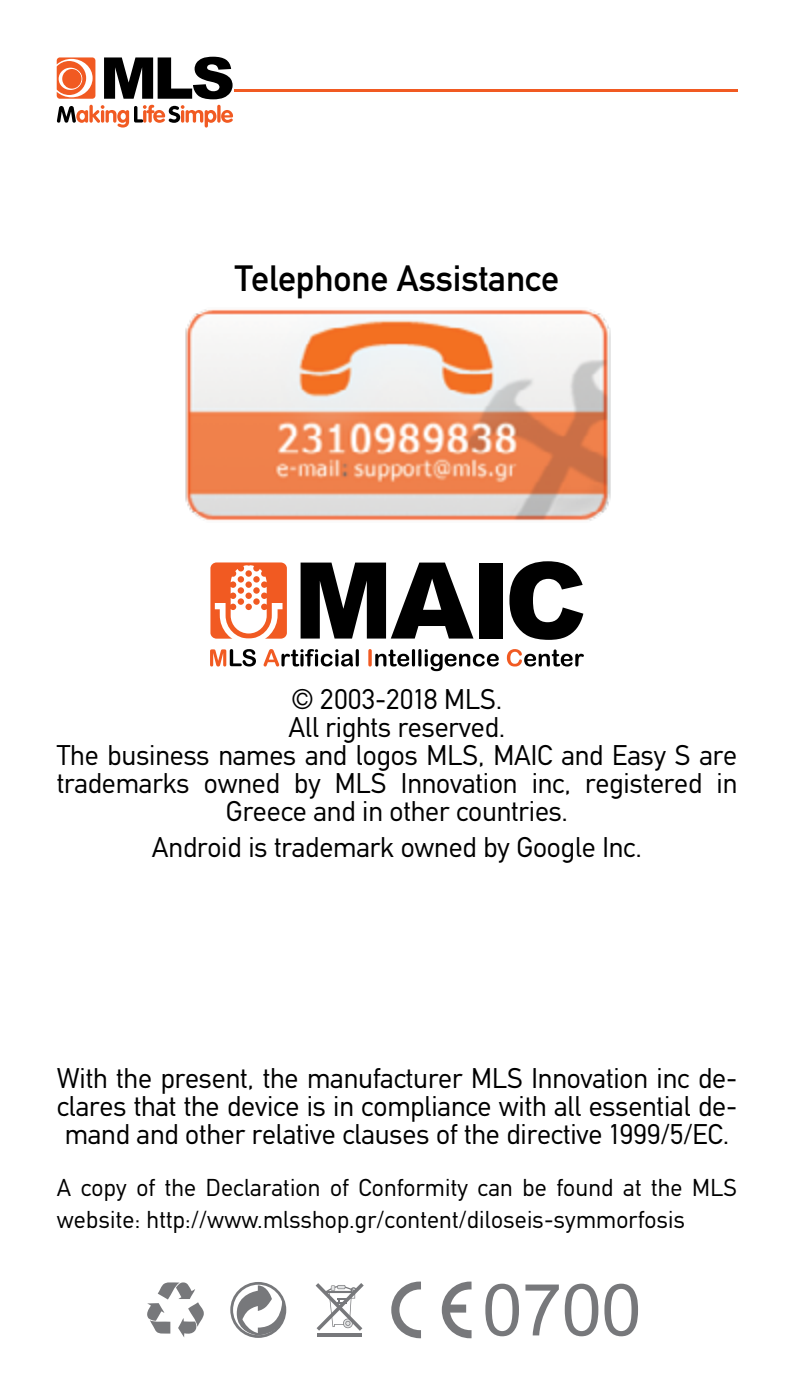
<style>
.page{position:relative;width:794px;height:1395px;background:#fff}
.page>*{position:absolute;margin:0;border:0;box-sizing:border-box;transform-origin:0 0}
.t1{font:72px "Arial";color:#77787b}
.t2{font:36px "CF Din";letter-spacing:-.005em;color:#000}
.t3{font:28px/28px "CF Din";letter-spacing:-.005em;color:#000;text-align:center}
.t4{font:24px/32px "CF Din";letter-spacing:.01em;color:#000}
</style>
<div class="page">
<div style="left:479px;top:562px;width:24px;height:76px;background:#000"></div>
<svg style="left:509px;top:561px;width:74px;height:79px"></svg>
<svg style="left:210px;top:562px;width:289px;height:109px"></svg>
<svg style="left:507px;top:649px;width:77px;height:17px"></svg>
<img style="left:185px;top:309px;width:426px;height:212px">
<hr style="left:234px;top:89px;width:503px;height:2px;background:#f15a22">
<svg style="left:57px;top:57px;width:38px;height:42px"></svg>
<svg style="left:104px;top:57px;width:128px;height:42px"></svg>
<svg style="left:57px;top:105px;width:176px;height:23px"></svg>
<svg style="left:230px;top:1282px;width:56px;height:56px"></svg>
<hr style="left:317px;top:1333px;width:45px;height:4px;background:#77787b">
<svg style="left:316px;top:1283px;width:48px;height:47px"></svg>
<svg style="left:147px;top:1282px;width:57px;height:55px"></svg>
<svg style="left:391px;top:1281px;width:30px;height:57px"></svg>
<svg style="left:442px;top:1281px;width:29px;height:57px"></svg>
<p class="t2" style="left:235px;top:259px;width:326px">Telephone Assistance</p>
<p class="t3" style="left:57px;top:686px;width:682px">© 2003-2018 MLS.<br>All rights reserved.<br>The business names and logos MLS, MAIC and Easy S are trademarks owned by MLS Innovation inc, registered in Greece and in other countries.</p>
<p class="t3" style="left:152px;top:834px;width:491px">Android is trademark owned by Google Inc.</p>
<p class="t3" style="left:57px;top:1064px;width:682px;text-align:justify">With the present, the manufacturer MLS Innovation inc de&shy;clares that the device is in compliance with all essential de&shy;mand and other relative clauses of the directive 1999/5/EC.</p>
<p class="t4" style="left:57px;top:1172px;width:682px">A copy of the Declaration of Conformity can be found at the MLS website: http://www.mlsshop.gr/content/diloseis-symmorfosis</p>
<h1 class="t1" style="left:482px;top:1263px;width:161px">0700</h1>
</div>
